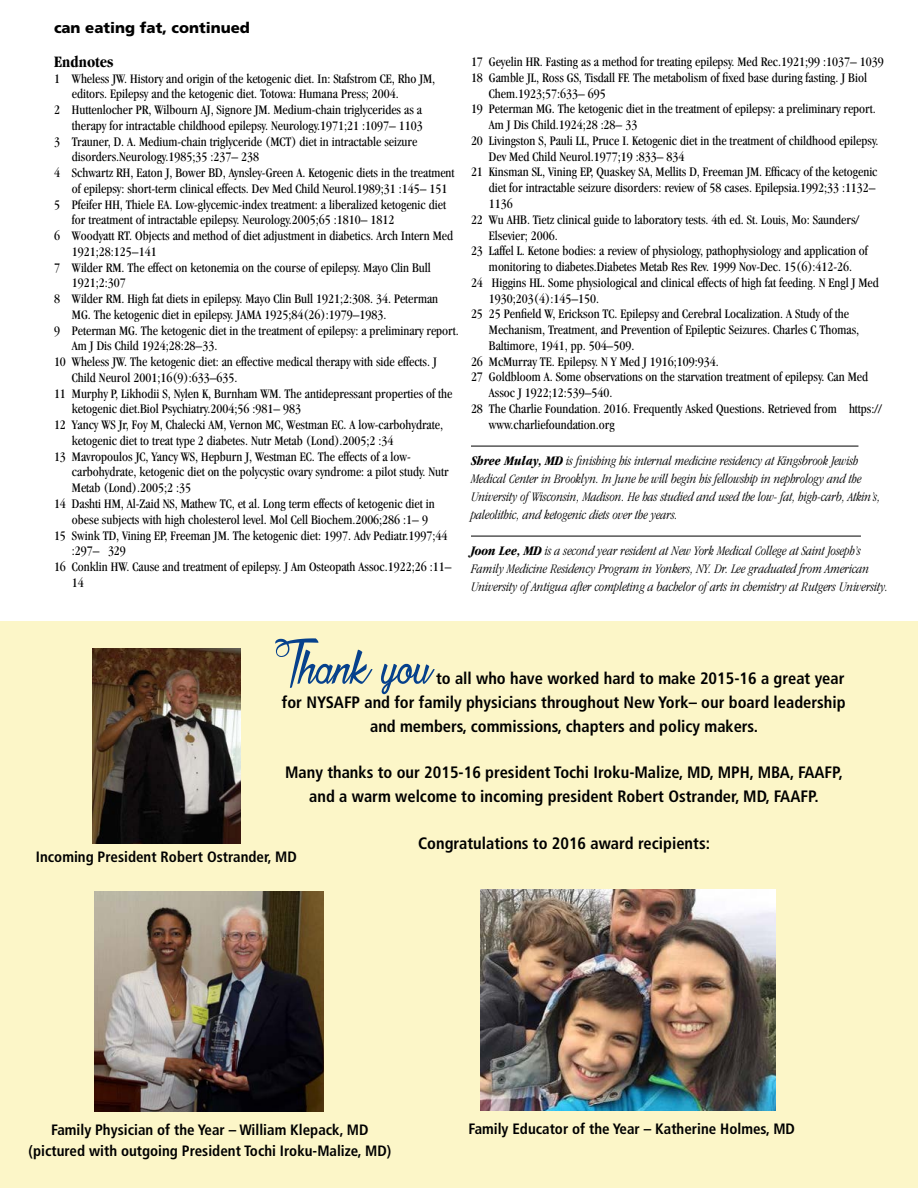
<style>
.page{position:relative;width:918px;height:1188px;background:#fff}
.page>*{position:absolute;margin:0;border:0;box-sizing:border-box;transform-origin:0 0}
.t1{font:63px "Atelier Omega";color:#06418c}
.t2{font:700 condensed 16.5px/24px "Frutiger";color:#000;text-align:center}
.t3{font:700 condensed 16.5px "Garamond";color:#000}
.t4{font:700 condensed 15px/21px "Frutiger";color:#000;text-align:center}
.t5{font:900 15px "Frutiger";color:#000}
.t6{font:condensed 13.5px "Garamond";color:#000}
.t7{font:italic 300 condensed 13.5px/18px "Garamond";color:#000}
.t8{font:italic 13.5px "Minion Pro";letter-spacing:-.01em;color:#000}
.s1{font-weight:700}
.s2{font-family:"Frutiger";font-weight:700;font-style:normal;font-stretch:condensed;font-size:18px}
</style>
<div class="page">
<div style="left:0;top:621px;width:918px;height:567px;background:#fcf6c8"></div>
<hr style="left:471px;top:446px;width:387px;height:1px;background:#000">
<hr style="left:471px;top:536px;width:390px;height:1px;background:#000">
<img style="left:94px;top:891px;width:230px;height:220px">
<img style="left:93px;top:648px;width:147px;height:195px">
<img style="left:480px;top:890px;width:295px;height:220px">
<p class="t5" style="left:54px;top:19px;width:197px">can eating fat, continued</p>
<p class="t3" style="left:54px;top:52px;width:61px">Endnotes</p>
<p class="t6" style="left:54px;top:71px;width:383px">1 Wheless JW. History and origin of the ketogenic diet. In: Stafstrom CE, Rho JM,</p>
<p class="t6" style="left:72px;top:87px;width:328px">editors. Epilepsy and the ketogenic diet. Totowa: Humana Press; 2004.</p>
<p class="t6" style="left:54px;top:102px;width:370px">2 Huttenlocher PR, Wilbourn AJ, Signore JM. Medium-chain triglycerides as a</p>
<p class="t6" style="left:72px;top:118px;width:352px">therapy for intractable childhood epilepsy. Neurology.1971;21 :1097– 1103</p>
<p class="t6" style="left:54px;top:134px;width:365px">3 Trauner, D. A. Medium-chain triglyceride (MCT) diet in intractable seizure</p>
<p class="t6" style="left:72px;top:150px;width:189px">disorders.Neurology.1985;35 :237– 238</p>
<p class="t6" style="left:54px;top:165px;width:402px">4 Schwartz RH, Eaton J, Bower BD, Aynsley-Green A. Ketogenic diets in the treatment</p>
<p class="t6" style="left:72px;top:181px;width:377px">of epilepsy: short-term clinical effects. Dev Med Child Neurol.1989;31 :145– 151</p>
<p class="t6" style="left:54px;top:197px;width:394px">5 Pfeifer HH, Thiele EA. Low-glycemic-index treatment: a liberalized ketogenic diet</p>
<p class="t6" style="left:72px;top:213px;width:324px">for treatment of intractable epilepsy. Neurology.2005;65 :1810– 1812</p>
<p class="t6" style="left:54px;top:228px;width:401px">6 Woodyatt RT. Objects and method of diet adjustment in diabetics. Arch Intern Med</p>
<p class="t6" style="left:72px;top:244px;width:86px">1921;28:125–141</p>
<p class="t6" style="left:54px;top:260px;width:378px">7 Wilder RM. The effect on ketonemia on the course of epilepsy. Mayo Clin Bull</p>
<p class="t6" style="left:72px;top:276px;width:55px">1921;2:307</p>
<p class="t6" style="left:54px;top:291px;width:386px">8 Wilder RM. High fat diets in epilepsy. Mayo Clin Bull 1921;2:308. 34. Peterman</p>
<p class="t6" style="left:72px;top:307px;width:316px">MG. The ketogenic diet in epilepsy. JAMA 1925;84(26):1979–1983.</p>
<p class="t6" style="left:54px;top:323px;width:406px">9 Peterman MG. The ketogenic diet in the treatment of epilepsy: a preliminary report.</p>
<p class="t6" style="left:72px;top:339px;width:147px">Am J Dis Child 1924;28:28–33.</p>
<p class="t6" style="left:54px;top:354px;width:384px">10 Wheless JW. The ketogenic diet: an effective medical therapy with side effects. J</p>
<p class="t6" style="left:72px;top:370px;width:167px">Child Neurol 2001;16(9):633–635.</p>
<p class="t6" style="left:54px;top:386px;width:400px">11 Murphy P, Likhodii S, Nylen K, Burnham WM. The antidepressant properties of the</p>
<p class="t6" style="left:72px;top:402px;width:231px">ketogenic diet.Biol Psychiatry.2004;56 :981– 983</p>
<p class="t6" style="left:54px;top:417px;width:391px">12 Yancy WS Jr, Foy M, Chalecki AM, Vernon MC, Westman EC. A low-carbohydrate,</p>
<p class="t6" style="left:72px;top:433px;width:323px">ketogenic diet to treat type 2 diabetes. Nutr Metab (Lond).2005;2 :34</p>
<p class="t6" style="left:54px;top:449px;width:358px">13 Mavropoulos JC, Yancy WS, Hepburn J, Westman EC. The effects of a low-</p>
<p class="t6" style="left:72px;top:465px;width:378px">carbohydrate, ketogenic diet on the polycystic ovary syndrome: a pilot study. Nutr</p>
<p class="t6" style="left:72px;top:480px;width:121px">Metab (Lond).2005;2 :35</p>
<p class="t6" style="left:54px;top:496px;width:382px">14 Dashti HM, Al-Zaid NS, Mathew TC, et al. Long term effects of ketogenic diet in</p>
<p class="t6" style="left:72px;top:512px;width:358px">obese subjects with high cholesterol level. Mol Cell Biochem.2006;286 :1– 9</p>
<p class="t6" style="left:54px;top:528px;width:395px">15 Swink TD, Vining EP, Freeman JM. The ketogenic diet: 1997. Adv Pediatr.1997;44</p>
<p class="t6" style="left:72px;top:543px;width:55px">:297– 329</p>
<p class="t6" style="left:54px;top:559px;width:399px">16 Conklin HW. Cause and treatment of epilepsy. J Am Osteopath Assoc.1922;26 :11–</p>
<p class="t6" style="left:72px;top:575px;width:13px">14</p>
<p class="t6" style="left:471px;top:54px;width:414px">17 Geyelin HR. Fasting as a method for treating epilepsy. Med Rec.1921;99 :1037– 1039</p>
<p class="t6" style="left:471px;top:70px;width:398px">18 Gamble JL, Ross GS, Tisdall FF. The metabolism of fixed base during fasting. J Biol</p>
<p class="t6" style="left:489px;top:86px;width:118px">Chem.1923;57:633– 695</p>
<p class="t6" style="left:471px;top:102px;width:406px">19 Peterman MG. The ketogenic diet in the treatment of epilepsy: a preliminary report.</p>
<p class="t6" style="left:489px;top:117px;width:150px">Am J Dis Child.1924;28 :28– 33</p>
<p class="t6" style="left:471px;top:133px;width:409px">20 Livingston S, Pauli LL, Pruce I. Ketogenic diet in the treatment of childhood epilepsy.</p>
<p class="t6" style="left:489px;top:149px;width:197px">Dev Med Child Neurol.1977;19 :833– 834</p>
<p class="t6" style="left:471px;top:165px;width:408px">21 Kinsman SL, Vining EP, Quaskey SA, Mellits D, Freeman JM. Efficacy of the ketogenic</p>
<p class="t6" style="left:489px;top:180px;width:388px">diet for intractable seizure disorders: review of 58 cases. Epilepsia.1992;33 :1132–</p>
<p class="t6" style="left:489px;top:196px;width:25px">1136</p>
<p class="t6" style="left:471px;top:212px;width:390px">22 Wu AHB. Tietz clinical guide to laboratory tests. 4th ed. St. Louis, Mo: Saunders/</p>
<p class="t6" style="left:489px;top:228px;width:70px">Elsevier; 2006.</p>
<p class="t6" style="left:471px;top:243px;width:398px">23 Laffel L. Ketone bodies: a review of physiology, pathophysiology and application of</p>
<p class="t6" style="left:489px;top:259px;width:365px">monitoring to diabetes.Diabetes Metab Res Rev. 1999 Nov-Dec. 15(6):412-26.</p>
<p class="t6" style="left:471px;top:275px;width:409px">24 Higgins HL. Some physiological and clinical effects of high fat feeding. N Engl J Med</p>
<p class="t6" style="left:489px;top:291px;width:112px">1930;203(4):145–150.</p>
<p class="t6" style="left:471px;top:306px;width:380px">25 25 Penfield W, Erickson TC. Epilepsy and Cerebral Localization. A Study of the</p>
<p class="t6" style="left:489px;top:322px;width:372px">Mechanism, Treatment, and Prevention of Epileptic Seizures. Charles C Thomas,</p>
<p class="t6" style="left:489px;top:338px;width:147px">Baltimore, 1941, pp. 504–509.</p>
<p class="t6" style="left:471px;top:354px;width:249px">26 McMurray TE. Epilepsy. N Y Med J 1916;109:934.</p>
<p class="t6" style="left:471px;top:370px;width:399px">27 Goldbloom A. Some observations on the starvation treatment of epilepsy. Can Med</p>
<p class="t6" style="left:489px;top:385px;width:125px">Assoc J 1922;12:539–540.</p>
<p class="t6" style="left:471px;top:401px;width:412px">28 The Charlie Foundation. 2016. Frequently Asked Questions. Retrieved from https://</p>
<p class="t6" style="left:489px;top:417px;width:127px">www.charliefoundation.org</p>
<p class="t7" style="left:471px;top:451px;width:411px"><span class="s1">Shree Mulay, MD</span> is finishing his internal medicine residency at Kingsbrook Jewish Medical Center in Brooklyn. In June he will begin his fellowship in nephrology and the University of Wisconsin, Madison. He has studied and used the low- fat, high-carb, Atkin’s, paleolithic, and ketogenic diets over the years.</p>
<p class="t7" style="left:471px;top:541px;width:419px"><span class="s1">Joon Lee, MD</span> is a second year resident at New York Medical College at Saint Joseph’s<br>Family Medicine Residency Program in Yonkers, NY. Dr. Lee graduated from American<br>University of Antigua after completing a bachelor of arts in chemistry at Rutgers University.</p>
<h1 class="t1" style="left:283px;top:633px;width:150px">Thank you</h1>
<p class="t2" style="left:436px;top:666px;width:410px">to all who have worked hard to make 2015-16 a great year</p>
<p class="t2" style="left:282px;top:690px;width:565px">for NYSAFP and for family physicians throughout New York– our board leadership</p>
<p class="t2" style="left:370px;top:714px;width:389px">and members, commissions, chapters and policy makers.</p>
<p class="t2" style="left:285px;top:761px;width:559px">Many thanks to our 2015-16 president Tochi Iroku-Malize, MD, MPH, MBA, FAAFP, and a warm welcome to incoming president Robert Ostrander, MD, FAAFP.</p>
<p class="t2" style="left:418px;top:831px;width:293px">Congratulations to 2016 award recipients:</p>
<p class="t4" style="left:36px;top:846px;width:262px">Incoming President Robert Ostrander, MD</p>
<p class="t4" style="left:469px;top:1118px;width:328px">Family Educator of the Year – Katherine Holmes, MD</p>
<p class="t4" style="left:29px;top:1119px;width:364px">Family Physician of the Year – William Klepack, MD (pictured with outgoing President Tochi Iroku-Malize, MD)</p>
<p class="t8" style="left:54px;top:1147px;width:447px"><span class="s2">34</span> • Family Doctor • A Journal of the New York State Academy of Family Physicians</p>
</div>
